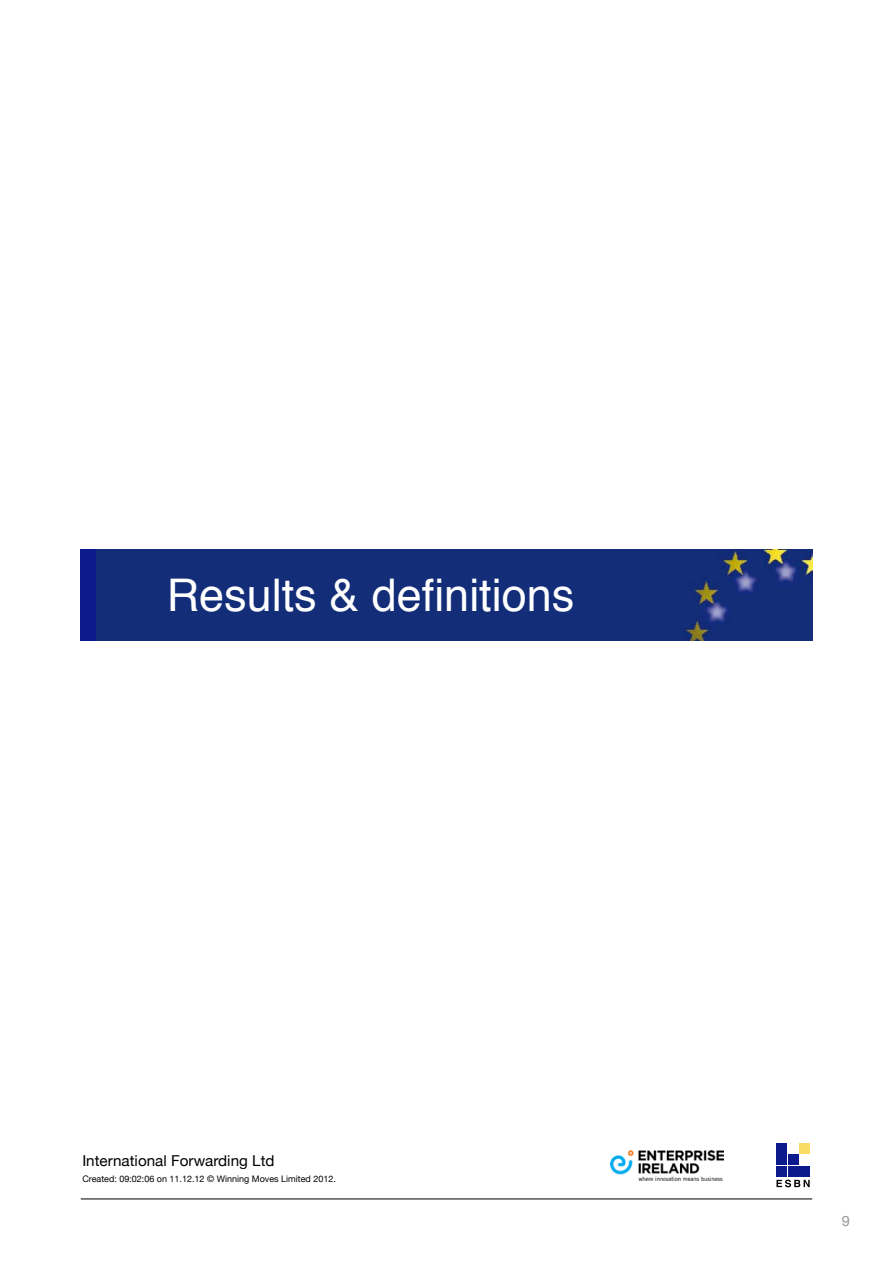
<style>
.page{position:relative;width:893px;height:1263px;background:#fff}
.page>*{position:absolute;margin:0;border:0;box-sizing:border-box;transform-origin:0 0}
.t1{font:45px "Helvetica";color:#fff}
.t2{font:15px "Helvetica Neue";color:#000}
.t3{font:14.4px "Helvetica Neue";color:#999797}
.t4{font:9px "Helvetica Neue";color:#000}
</style>
<div class="page">
<div style="left:81px;top:549px;width:731px;height:91px;background:#0d1a8b"></div>
<div style="left:96px;top:549px;width:716px;height:91px;background:#132d78"></div>
<hr style="left:81px;top:1199px;width:731px;height:1px;background:#000">
<div style="left:776px;top:1143px;width:11px;height:11px;background:#0d1a8b"></div>
<div style="left:776px;top:1155px;width:11px;height:10px;background:#0d1a8b"></div>
<div style="left:776px;top:1166px;width:11px;height:10px;background:#0d1a8b"></div>
<div style="left:799px;top:1143px;width:11px;height:11px;background:#fadc64"></div>
<div style="left:799px;top:1166px;width:11px;height:10px;background:#0d1a8b"></div>
<div style="left:788px;top:1155px;width:10px;height:10px;background:#0d1a8b"></div>
<div style="left:788px;top:1166px;width:10px;height:10px;background:#0d1a8b"></div>
<svg style="left:776px;top:1179px;width:34px;height:8px"></svg>
<img style="left:610px;top:1150px;width:113px;height:31px">
<h1 class="t1" style="left:167px;top:560px;width:409px">Results &amp; definitions</h1>
<h2 class="t2" style="left:82px;top:1150px;width:194px">International Forwarding Ltd</h2>
<p class="t4" style="left:82px;top:1173px;width:255px">Created: 09:02:06 on 11.12.12 © Winning Moves Limited 2012.</p>
<h3 class="t3" style="left:842px;top:1210px;width:10px">9</h3>
</div>
